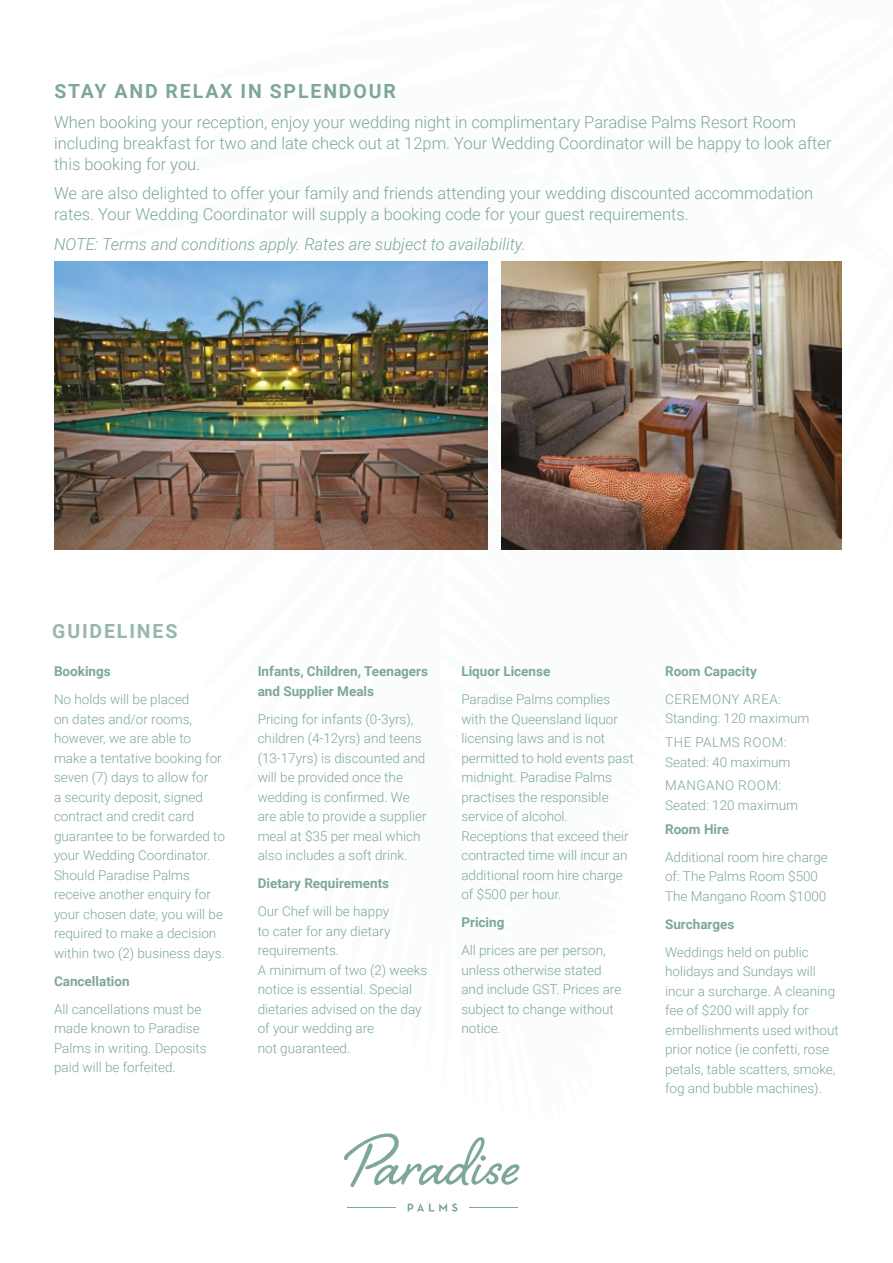
<style>
.page{position:relative;width:893px;height:1263px;background:#fff}
.page>*{position:absolute;margin:0;border:0;box-sizing:border-box;transform-origin:0 0}
.t1{font:700 19.5px "Roboto";letter-spacing:.095em;color:#7ea79b}
.t2{font:700 19.5px "Roboto";letter-spacing:.095em;color:#97b7ad}
.t3{font:300 16.5px/21px "Roboto";color:#7ea79b}
.t4{font:italic 300 16.5px "Roboto";color:#7ea79b}
.t5{font:300 13.5px/19.5px "Roboto";color:#7ea79b}
.t6{font:700 13.5px/19.5px "Roboto";color:#7ea79b}
</style>
<div class="page">
<svg style="left:408px;top:1203px;width:49px;height:8px"></svg>
<hr style="left:469px;top:1207px;width:49px;height:1px;background:#7ea79b">
<hr style="left:347px;top:1207px;width:49px;height:1px;background:#7ea79b">
<svg style="left:344px;top:1133px;width:175px;height:54px"></svg>
<img style="left:54px;top:261px;width:434px;height:289px">
<img style="left:502px;top:261px;width:339px;height:289px">
<h1 class="t1" style="left:54px;top:78px;width:343px">STAY AND RELAX IN SPLENDOUR</h1>
<p class="t3" style="left:54px;top:111px;width:779px">When booking your reception, enjoy your wedding night in complimentary Paradise Palms Resort Room including breakfast for two and late check out at 12pm. Your Wedding Coordinator will be happy to look after this booking for you.</p>
<p class="t3" style="left:54px;top:182px;width:761px">We are also delighted to offer your family and friends attending your wedding discounted accommodation rates. Your Wedding Coordinator will supply a booking code for your guest requirements.</p>
<p class="t4" style="left:54px;top:232px;width:473px">NOTE: Terms and conditions apply. Rates are subject to availability.</p>
<h1 class="t2" style="left:52px;top:618px;width:127px">GUIDELINES</h1>
<p class="t6" style="left:54px;top:661px;width:58px">Bookings</p>
<p class="t5" style="left:54px;top:689px;width:172px">No holds will be placed<br>on dates and/or rooms, however, we are able to make a tentative booking for seven (7) days to allow for<br>a security deposit, signed contract and credit card guarantee to be forwarded to your Wedding Coordinator.<br>Should Paradise Palms receive another enquiry for your chosen date, you will be required to make a decision within two (2) business days.</p>
<p class="t6" style="left:54px;top:971px;width:77px">Cancellation</p>
<p class="t5" style="left:54px;top:999px;width:154px">All cancellations must be made known to Paradise<br>Palms in writing. Deposits paid will be forfeited.</p>
<p class="t6" style="left:258px;top:661px;width:172px">Infants, Children, Teenagers and Supplier Meals</p>
<p class="t5" style="left:258px;top:709px;width:170px">Pricing for infants (0-3yrs), children (4-12yrs) and teens (13-17yrs) is discounted and will be provided once the wedding is confirmed. We are able to provide a supplier meal at $35 per meal which also includes a soft drink.</p>
<p class="t6" style="left:258px;top:873px;width:133px">Dietary Requirements</p>
<p class="t5" style="left:258px;top:901px;width:171px">Our Chef will be happy<br>to cater for any dietary requirements.<br>A minimum of two (2) weeks notice is essential. Special dietaries advised on the day of your wedding are<br>not guaranteed.</p>
<p class="t6" style="left:461px;top:661px;width:91px">Liquor License</p>
<p class="t5" style="left:461px;top:689px;width:174px">Paradise Palms complies with the Queensland liquor licensing laws and is not permitted to hold events past midnight. Paradise Palms practises the responsible service of alcohol.<br>Receptions that exceed their contracted time will incur an additional room hire charge of $500 per hour.</p>
<p class="t6" style="left:461px;top:912px;width:45px">Pricing</p>
<p class="t5" style="left:461px;top:940px;width:161px">All prices are per person, unless otherwise stated and include GST. Prices are subject to change without notice.</p>
<p class="t6" style="left:665px;top:661px;width:93px">Room Capacity</p>
<p class="t5" style="left:665px;top:689px;width:146px">CEREMONY AREA:<br>Standing: 120 maximum</p>
<p class="t5" style="left:665px;top:732px;width:127px">THE PALMS ROOM:<br>Seated: 40 maximum</p>
<p class="t5" style="left:665px;top:775px;width:134px">MANGANO ROOM:<br>Seated: 120 maximum</p>
<p class="t6" style="left:665px;top:819px;width:66px">Room Hire</p>
<p class="t5" style="left:665px;top:847px;width:164px">Additional room hire charge of: The Palms Room $500<br>The Mangano Room $1000</p>
<p class="t6" style="left:665px;top:914px;width:71px">Surcharges</p>
<p class="t5" style="left:665px;top:942px;width:175px">Weddings held on public holidays and Sundays will incur a surcharge. A cleaning fee of $200 will apply for embellishments used without prior notice (ie confetti, rose petals, table scatters, smoke, fog and bubble machines).</p>
</div>
